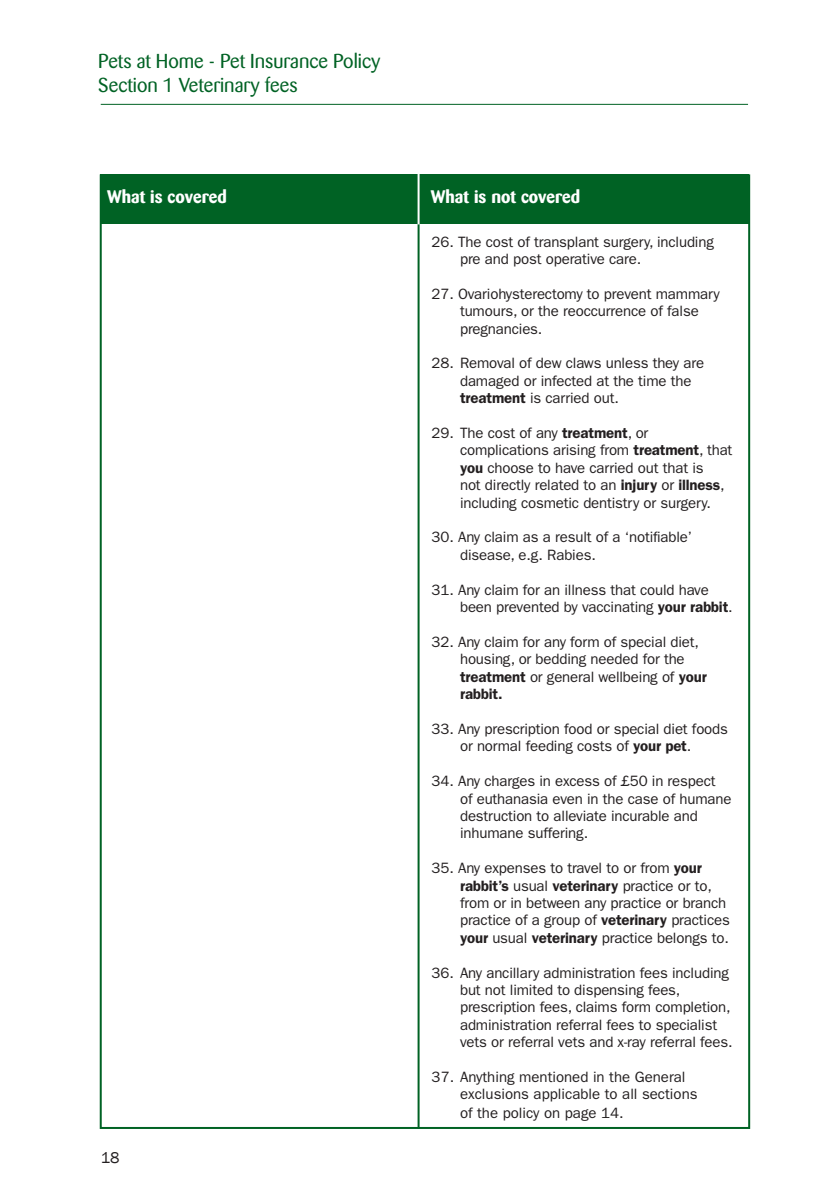
<style>
.page{position:relative;width:840px;height:1191px;background:#fff}
.page>*{position:absolute;margin:0;border:0;box-sizing:border-box;transform-origin:0 0}
.t1{font:20px/24px "Barmeno BQ";color:#006224}
.t2{font:700 18px "Barmeno BQ";color:#fff}
.t3{font:16px "Franklin Gothic";color:#231f20}
.t4{font:15px/17.4px "Franklin Gothic LT";letter-spacing:-.01em;color:#231f20}
.s1{font-weight:600}
</style>
<div class="page">
<div style="left:101px;top:174px;width:647px;height:49px;background:#006224"></div>
<hr style="left:417px;top:224px;width:2px;height:904px;background:#006224">
<hr style="left:417px;top:170px;width:2px;height:54px;background:#fff">
<hr style="left:101px;top:104px;width:646px;height:1px;background:#006224">
<h1 class="t1" style="left:98px;top:49px;width:283px">Pets at Home - Pet Insurance Policy<br>Section 1 Veterinary fees</h1>
<p class="t2" style="left:107px;top:186px;width:121px">What is covered</p>
<p class="t2" style="left:430px;top:186px;width:151px">What is not covered</p>
<p class="t3" style="left:101px;top:1147px;width:20px">18</p>
<p class="t4" style="left:460px;top:233px;width:255px;text-indent:-28px">26. The cost of transplant surgery, including pre and post operative care.</p>
<p class="t4" style="left:460px;top:285px;width:261px;text-indent:-28px">27. Ovariohysterectomy to prevent mammary tumours, or the reoccurrence of false pregnancies.</p>
<p class="t4" style="left:460px;top:355px;width:245px;text-indent:-28px">28. Removal of dew claws unless they are damaged or infected at the time the <span class="s1">treatment</span> is carried out.</p>
<p class="t4" style="left:460px;top:424px;width:274px;text-indent:-28px">29. The cost of any <span class="s1">treatment</span>, or complications arising from <span class="s1">treatment</span>, that <span class="s1">you</span> choose to have carried out that is<br>not directly related to an <span class="s1">injury</span> or <span class="s1">illness</span>, including cosmetic dentistry or surgery.</p>
<p class="t4" style="left:460px;top:529px;width:234px;text-indent:-28px">30. Any claim as a result of a ‘notifiable’ disease, e.g. Rabies.</p>
<p class="t4" style="left:460px;top:581px;width:274px;text-indent:-28px">31. Any claim for an illness that could have been prevented by vaccinating <span class="s1">your rabbit</span>.</p>
<p class="t4" style="left:460px;top:633px;width:248px;text-indent:-28px">32. Any claim for any form of special diet, housing, or bedding needed for the <span class="s1">treatment</span> or general wellbeing of <span class="s1">your rabbit.</span></p>
<p class="t4" style="left:431px;top:720px;width:298px;text-align:center">33. Any prescription food or special diet foods or normal feeding costs of <span class="s1">your pet</span>.</p>
<p class="t4" style="left:460px;top:772px;width:273px;text-indent:-28px">34. Any charges in excess of £50 in respect of euthanasia even in the case of humane destruction to alleviate incurable and inhumane suffering.</p>
<p class="t4" style="left:460px;top:859px;width:271px;text-indent:-28px">35. Any expenses to travel to or from <span class="s1">your rabbit’s</span> usual <span class="s1">veterinary</span> practice or to, from or in between any practice or branch practice of a group of <span class="s1">veterinary</span> practices <span class="s1">your</span> usual <span class="s1">veterinary</span> practice belongs to.</p>
<p class="t4" style="left:460px;top:964px;width:274px;text-indent:-28px">36. Any ancillary administration fees including but not limited to dispensing fees, prescription fees, claims form completion, administration referral fees to specialist vets or referral vets and x-ray referral fees.</p>
<p class="t4" style="left:460px;top:1068px;width:239px;text-indent:-28px">37. Anything mentioned in the General exclusions applicable to all sections</p>
<p class="t4" style="left:460px;top:1104px;width:165px">of the policy on page 14.</p>
</div>
